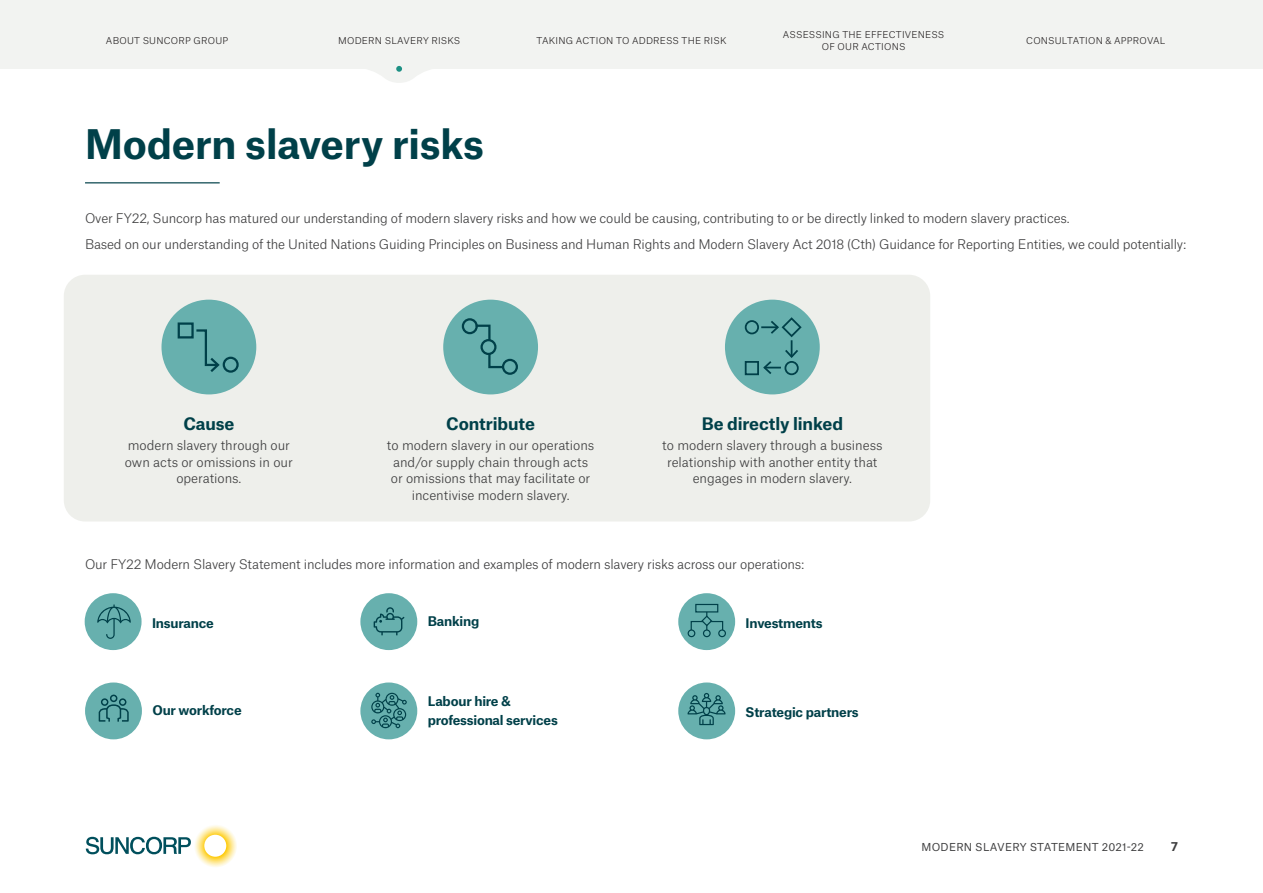
<style>
.page{position:relative;width:1263px;height:893px;background:#fff}
.page>*{position:absolute;margin:0;border:0;box-sizing:border-box;transform-origin:0 0}
.t1{font:700 39px "Atlas Grotesk";letter-spacing:-.005em;color:#004049}
.t2{font:700 16.5px "Atlas Grotesk";letter-spacing:-.005em;color:#004049}
.t3{font:300 12.75px/16.5px "Atlas Grotesk";letter-spacing:-.015em;color:#3e3e3f;text-align:center}
.t4{font:700 12.75px/19.5px "Atlas Grotesk";letter-spacing:-.015em;color:#004049}
.t5{font:700 12px "Atlas Grotesk";color:#3e3e3f}
.t6{font:10.5px "Atlas Grotesk";letter-spacing:.02em;color:#3e3e3f}
.t7{font:300 9px/12px "Atlas Grotesk";letter-spacing:.025em;color:#231f20;text-align:center}
</style>
<div class="page">
<svg style="left:86px;top:825px;width:151px;height:42px"></svg>
<div style="left:64px;top:275px;width:866px;height:246px;background:#eeefeb;border-radius:21px"></div>
<hr style="left:85px;top:182px;width:135px;height:1px;background:#004049">
<div style="left:161px;top:300px;width:95px;height:94px;background:#67b0ae;border-radius:50%"></div>
<div style="left:443px;top:300px;width:95px;height:94px;background:#67b0ae;border-radius:50%"></div>
<div style="left:725px;top:300px;width:95px;height:94px;background:#67b0ae;border-radius:50%"></div>
<div style="left:178px;top:322px;width:16px;height:16px;border:2px solid #004049"></div>
<div style="left:223px;top:357px;width:16px;height:16px;border:2px solid #004049;border-radius:50%"></div>
<svg style="left:196px;top:329px;width:24px;height:43px"></svg>
<div style="left:462px;top:318px;width:16px;height:16px;border:2px solid #004049;border-radius:50%"></div>
<svg style="left:473px;top:323px;width:36px;height:46px"></svg>
<div style="left:482px;top:340px;width:13px;height:14px;background:#67b0ae;border-radius:50%"></div>
<div style="left:480px;top:339px;width:16px;height:16px;border:2px solid #004049;border-radius:50%"></div>
<div style="left:503px;top:360px;width:14px;height:14px;background:#67b0ae;border-radius:50%"></div>
<div style="left:502px;top:359px;width:16px;height:16px;border:2px solid #004049;border-radius:50%"></div>
<div style="left:745px;top:320px;width:14px;height:14px;border:2px solid #004049;border-radius:50%"></div>
<div style="left:745px;top:361px;width:14px;height:14px;background:#67b0ae;border:2px solid #004049"></div>
<svg style="left:761px;top:317px;width:41px;height:59px"></svg>
<div style="left:360px;top:593px;width:57px;height:57px;background:#67b0ae;border-radius:50%"></div>
<div style="left:85px;top:682px;width:57px;height:57px;background:#67b0ae;border-radius:50%"></div>
<div style="left:85px;top:593px;width:57px;height:57px;background:#67b0ae;border-radius:50%"></div>
<div style="left:360px;top:682px;width:57px;height:57px;background:#67b0ae;border-radius:50%"></div>
<div style="left:678px;top:593px;width:57px;height:57px;background:#67b0ae;border-radius:50%"></div>
<div style="left:678px;top:682px;width:57px;height:57px;background:#67b0ae;border-radius:50%"></div>
<svg style="left:97px;top:604px;width:34px;height:35px"></svg>
<div style="left:691px;top:621px;width:32px;height:13px;border:1px solid #004049"></div>
<div style="left:695px;top:604px;width:23px;height:8px;background:#67b0ae;border:1px solid #004049"></div>
<svg style="left:700px;top:610px;width:13px;height:23px"></svg>
<div style="left:703px;top:630px;width:7px;height:7px;background:#67b0ae;border-radius:50%"></div>
<div style="left:703px;top:629px;width:8px;height:8px;border:1px solid #004049;border-radius:50%"></div>
<div style="left:688px;top:630px;width:7px;height:7px;background:#67b0ae;border-radius:50%"></div>
<div style="left:688px;top:629px;width:7px;height:8px;border:1px solid #004049;border-radius:50%"></div>
<div style="left:719px;top:630px;width:6px;height:7px;background:#67b0ae;border-radius:50%"></div>
<div style="left:718px;top:629px;width:8px;height:8px;border:1px solid #004049;border-radius:50%"></div>
<svg style="left:99px;top:695px;width:30px;height:27px"></svg>
<svg style="left:374px;top:607px;width:30px;height:28px"></svg>
<svg style="left:371px;top:693px;width:36px;height:35px"></svg>
<svg style="left:687px;top:693px;width:39px;height:32px"></svg>
<div style="left:0;top:0;width:1263px;height:68px;background:#f2f3f1"></div>
<svg style="left:354px;top:66px;width:90px;height:17px"></svg>
<p class="t7" style="left:106px;top:34px;width:124px">ABOUT SUNCORP GROUP</p>
<p class="t7" style="left:338px;top:34px;width:124px">MODERN SLAVERY RISKS</p>
<p class="t7" style="left:536px;top:34px;width:191px">TAKING ACTION TO ADDRESS THE RISK</p>
<p class="t7" style="left:783px;top:28px;width:163px">ASSESSING THE EFFECTIVENESS<br>OF OUR ACTIONS</p>
<p class="t7" style="left:1026px;top:34px;width:141px">CONSULTATION &amp; APPROVAL</p>
<h1 class="t1" style="left:85px;top:112px;width:400px">Modern slavery risks</h1>
<p class="t3" style="left:85px;top:204px;width:1103px;line-height:26px;text-align:left">Over FY22, Suncorp has matured our understanding of modern slavery risks and how we could be causing, contributing to or be directly linked to modern slavery practices.<br>Based on our understanding of the United Nations Guiding Principles on Business and Human Rights and Modern Slavery Act 2018 (Cth) Guidance for Reporting Entities, we could potentially:</p>
<p class="t2" style="left:183px;top:410px;width:53px">Cause</p>
<p class="t3" style="left:125px;top:436px;width:170px">modern slavery through our own acts or omissions in our operations.</p>
<p class="t2" style="left:446px;top:410px;width:90px">Contribute</p>
<p class="t3" style="left:387px;top:436px;width:209px">to modern slavery in our operations and/or supply chain through acts or omissions that may facilitate or incentivise modern slavery.</p>
<p class="t2" style="left:702px;top:410px;width:143px">Be directly linked</p>
<p class="t3" style="left:662px;top:436px;width:222px">to modern slavery through a business relationship with another entity that engages in modern slavery.</p>
<p class="t3" style="left:85px;top:554px;width:721px">Our FY22 Modern Slavery Statement includes more information and examples of modern slavery risks across our operations:</p>
<p class="t4" style="left:152px;top:612px;width:63px">Insurance</p>
<p class="t4" style="left:152px;top:699px;width:91px">Our workforce</p>
<p class="t4" style="left:428px;top:610px;width:53px">Banking</p>
<p class="t4" style="left:428px;top:690px;width:132px">Labour hire &amp; professional services</p>
<p class="t4" style="left:746px;top:612px;width:78px">Investments</p>
<p class="t4" style="left:746px;top:701px;width:115px">Strategic partners</p>
<p class="t6" style="left:921px;top:838px;width:224px">MODERN SLAVERY STATEMENT 2021-22</p>
<p class="t5" style="left:1171px;top:837px;width:8px">7</p>
</div>
